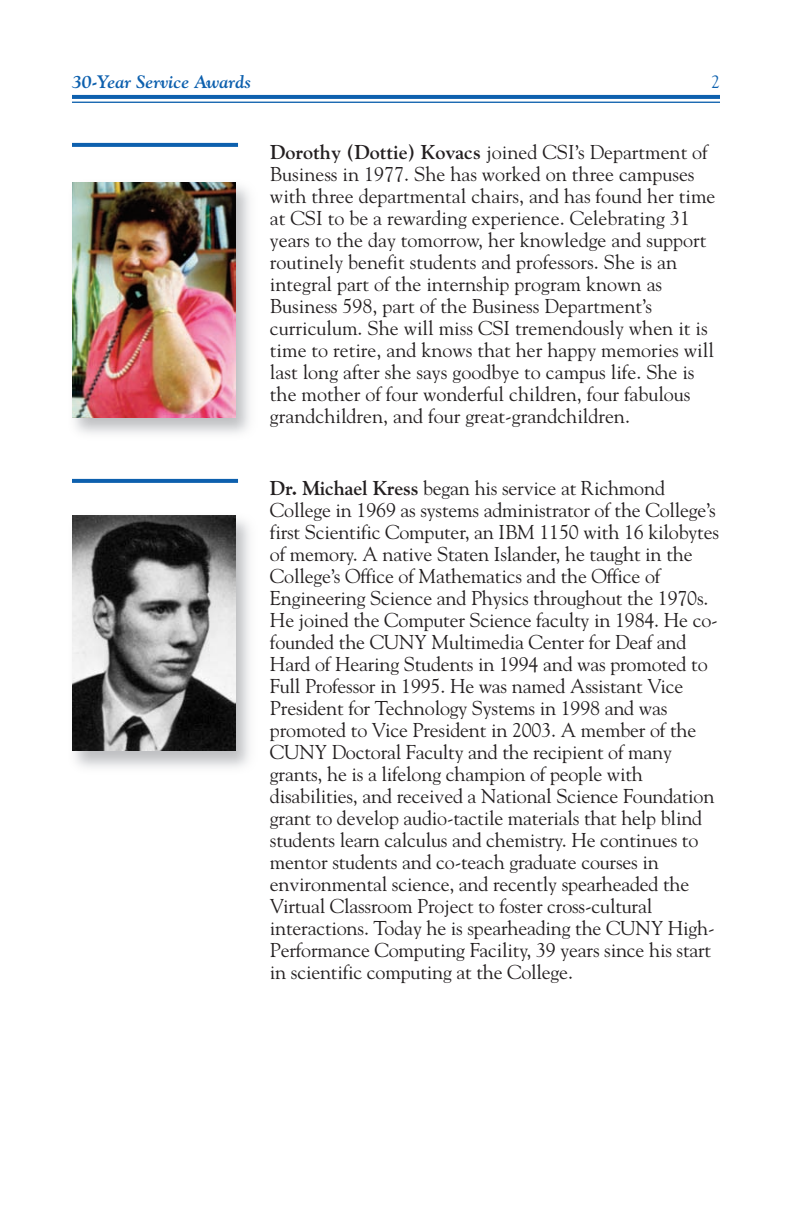
<style>
.page{position:relative;width:792px;height:1224px;background:#fff}
.page>*{position:absolute;margin:0;border:0;box-sizing:border-box;transform-origin:0 0}
.t1{font:20px/22px "Goudy";letter-spacing:-.01em;color:#231f20}
.t2{font:italic 700 18px "Goudy";color:#0d60ae}
.t3{font:18px "Goudy";color:#0d60ae}
.s1{font-weight:700}
</style>
<div class="page">
<svg style="left:72px;top:479px;width:166px;height:4px"></svg>
<svg style="left:72px;top:143px;width:166px;height:4px"></svg>
<svg style="left:72px;top:95px;width:648px;height:4px;background:#1162af"></svg>
<hr style="left:72px;top:102px;width:648px;height:1px;background:#0d60ae">
<img style="left:74px;top:515px;width:176px;height:253px">
<img style="left:72px;top:516px;width:163px;height:235px">
<img style="left:74px;top:182px;width:176px;height:252px">
<img style="left:72px;top:182px;width:163px;height:236px">
<p class="t2" style="left:72px;top:71px;width:181px">30-Year Service Awards</p>
<p class="t3" style="left:711px;top:71px;width:10px">2</p>
<p class="t1" style="left:270px;top:141px;width:447px"><span class="s1">Dorothy (Dottie) Kovacs</span> joined CSI’s Department of Business in 1977. She has worked on three campuses with three departmental chairs, and has found her time at CSI to be a rewarding experience. Celebrating 31 years to the day tomorrow, her knowledge and support routinely benefit students and professors. She is an integral part of the internship program known as Business 598, part of the Business Department’s curriculum. She will miss CSI tremendously when it is time to retire, and knows that her happy memories will last long after she says goodbye to campus life. She is the mother of four wonderful children, four fabulous grandchildren, and four great-grandchildren.</p>
<p class="t1" style="left:270px;top:477px;width:451px"><span class="s1">Dr. Michael Kress</span> began his service at Richmond College in 1969 as systems administrator of the College’s first Scientific Computer, an IBM 1150 with 16 kilobytes of memory. A native Staten Islander, he taught in the College’s Office of Mathematics and the Office of Engineering Science and Physics throughout the 1970s.<br>He joined the Computer Science faculty in 1984. He co&shy;founded the CUNY Multimedia Center for Deaf and Hard of Hearing Students in 1994 and was promoted to Full Professor in 1995. He was named Assistant Vice President for Technology Systems in 1998 and was promoted to Vice President in 2003. A member of the CUNY Doctoral Faculty and the recipient of many grants, he is a lifelong champion of people with disabilities, and received a National Science Foundation grant to develop audio-tactile materials that help blind students learn calculus and chemistry. He continues to mentor students and co-teach graduate courses in environmental science, and recently spearheaded the Virtual Classroom Project to foster cross-cultural interactions. Today he is spearheading the CUNY High-Performance Computing Facility, 39 years since his start in scientific computing at the College.</p>
</div>
